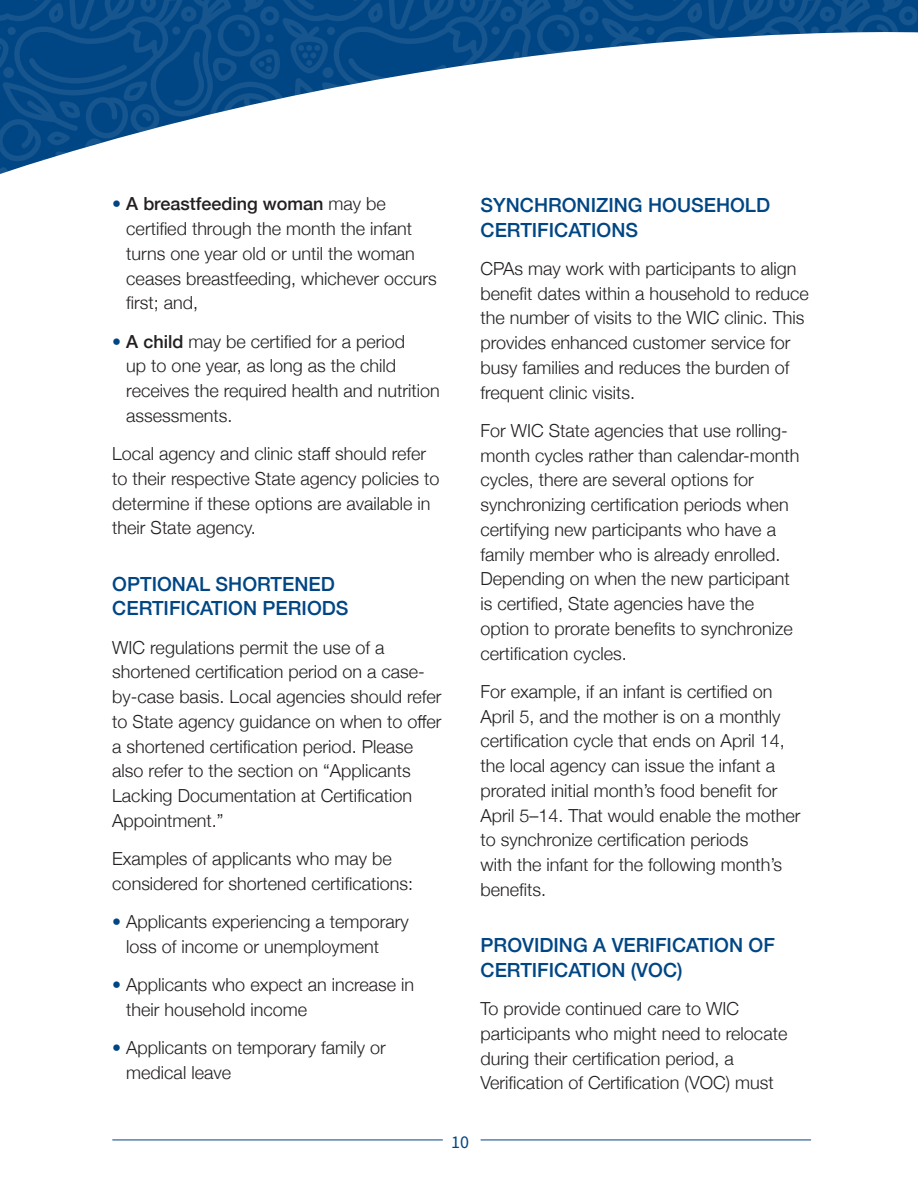
<style>
.page{position:relative;width:918px;height:1188px;background:#fff}
.page>*{position:absolute;margin:0;border:0;box-sizing:border-box;transform-origin:0 0}
.t1{font:500 19.5px/24.8px "Helvetica Neue";color:#004684}
.t2{font:300 18px/24.8px "Helvetica Neue";color:#231f20}
.t3{font:18px "Source Sans Pro";color:#004684}
.s1{color:#004684}
.s2{font-weight:500}
</style>
<div class="page">
<hr style="left:112px;top:1140px;width:331px;height:1px;background:#004684">
<hr style="left:481px;top:1140px;width:330px;height:1px;background:#004684">
<svg style="left:0;top:0;width:918px;height:174px"></svg>
<div style="left:847px;top:163px;width:8px;height:8px;background:#fff;border-radius:50%"></div>
<p class="t2" style="left:126px;top:190px;width:312px;text-indent:-14px"><span class="s1">•</span> <span class="s2">A breastfeeding woman</span> may be certified through the month the infant turns one year old or until the woman ceases breastfeeding, whichever occurs first; and,</p>
<p class="t2" style="left:126px;top:327px;width:315px;text-indent:-14px"><span class="s1">•</span> <span class="s2">A child</span> may be certified for a period<br>up to one year, as long as the child receives the required health and nutrition assessments.</p>
<p class="t2" style="left:112px;top:440px;width:329px">Local agency and clinic staff should refer to their respective State agency policies to determine if these options are available in their State agency.</p>
<h3 class="t1" style="left:112px;top:570px;width:238px">OPTIONAL SHORTENED<br>CERTIFICATION PERIODS</h3>
<p class="t2" style="left:112px;top:633px;width:331px">WIC regulations permit the use of a shortened certification period on a case&shy;by-case basis. Local agencies should refer to State agency guidance on when to offer a shortened certification period. Please also refer to the section on “Applicants Lacking Documentation at Certification Appointment.”</p>
<p class="t2" style="left:112px;top:845px;width:302px">Examples of applicants who may be considered for shortened certifications:</p>
<p class="t2" style="left:126px;top:908px;width:284px;text-indent:-14px"><span class="s1">•</span> Applicants experiencing a temporary loss of income or unemployment</p>
<p class="t2" style="left:126px;top:971px;width:289px;text-indent:-14px"><span class="s1">•</span> Applicants who expect an increase in their household income</p>
<p class="t2" style="left:126px;top:1034px;width:261px;text-indent:-14px"><span class="s1">•</span> Applicants on temporary family or medical leave</p>
<h3 class="t1" style="left:481px;top:191px;width:291px">SYNCHRONIZING HOUSEHOLD<br>CERTIFICATIONS</h3>
<p class="t2" style="left:481px;top:255px;width:330px">CPAs may work with participants to align benefit dates within a household to reduce the number of visits to the WIC clinic. This provides enhanced customer service for busy families and reduces the burden of frequent clinic visits.</p>
<p class="t2" style="left:481px;top:417px;width:320px">For WIC State agencies that use rolling&shy;month cycles rather than calendar-month cycles, there are several options for synchronizing certification periods when certifying new participants who have a family member who is already enrolled.<br>Depending on when the new participant is certified, State agencies have the option to prorate benefits to synchronize certification cycles.</p>
<p class="t2" style="left:481px;top:678px;width:321px">For example, if an infant is certified on April 5, and the mother is on a monthly certification cycle that ends on April 14, the local agency can issue the infant a prorated initial month’s food benefit for April 5–14. That would enable the mother to synchronize certification periods<br>with the infant for the following month’s benefits.</p>
<h3 class="t1" style="left:481px;top:931px;width:296px">PROVIDING A VERIFICATION OF<br>CERTIFICATION (VOC)</h3>
<p class="t2" style="left:481px;top:995px;width:308px">To provide continued care to WIC participants who might need to relocate during their certification period, a Verification of Certification (VOC) must</p>
<p class="t3" style="left:451px;top:1130px;width:19px">10</p>
</div>
